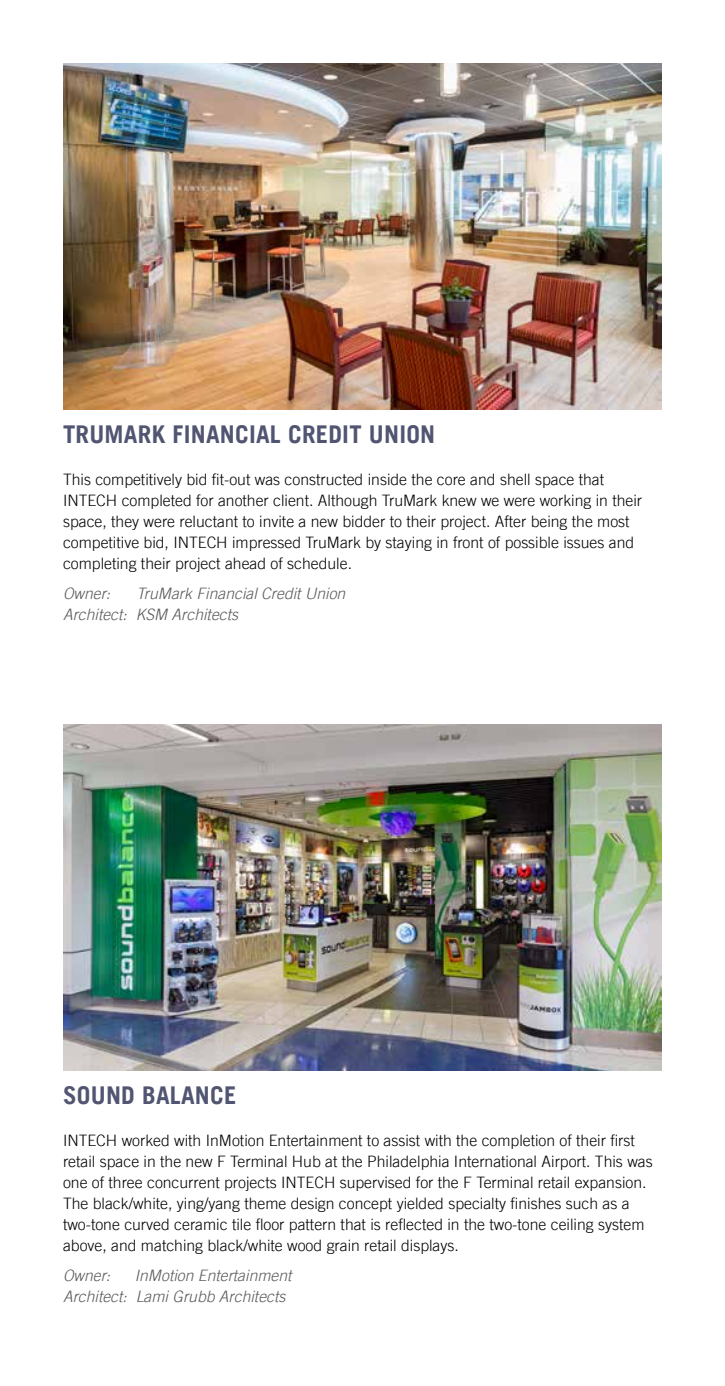
<style>
.page{position:relative;width:725px;height:1386px;background:#fff}
.page>*{position:absolute;margin:0;border:0;box-sizing:border-box;transform-origin:0 0}
.t1{font:700 24.5px "Trade Gothic";letter-spacing:.01em;color:#515571}
.t2{font:300 15.75px/21px "Trade Gothic";color:#000}
.t3{font:italic 300 15.75px/21px "Trade Gothic";color:#58595b}
</style>
<div class="page">
<img style="left:63px;top:724px;width:598px;height:347px">
<img style="left:63px;top:63px;width:599px;height:346px">
<h1 class="t1" style="left:63px;top:419px;width:374px">TRUMARK FINANCIAL CREDIT UNION</h1>
<p class="t2" style="left:63px;top:469px;width:580px">This competitively bid fit-out was constructed inside the core and shell space that INTECH completed for another client. Although TruMark knew we were working in their space, they were reluctant to invite a new bidder to their project. After being the most competitive bid, INTECH impressed TruMark by staying in front of possible issues and completing their project ahead of schedule.</p>
<p class="t3" style="left:63px;top:582px;width:49px">Owner:</p>
<p class="t3" style="left:63px;top:582px;width:284px;text-indent:74px">TruMark Financial Credit Union<br>Architect: KSM Architects</p>
<h1 class="t1" style="left:63px;top:1081px;width:175px">SOUND BALANCE</h1>
<p class="t2" style="left:63px;top:1130px;width:591px">INTECH worked with InMotion Entertainment to assist with the completion of their first retail space in the new F Terminal Hub at the Philadelphia International Airport. This was one of three concurrent projects INTECH supervised for the F Terminal retail expansion.<br>The black/white, ying/yang theme design concept yielded specialty finishes such as a two-tone curved ceramic tile floor pattern that is reflected in the two-tone ceiling system above, and matching black/white wood grain retail displays.</p>
<p class="t3" style="left:63px;top:1265px;width:49px">Owner:</p>
<p class="t3" style="left:63px;top:1265px;width:230px;text-indent:72px">InMotion Entertainment<br>Architect: Lami Grubb Architects</p>
</div>
